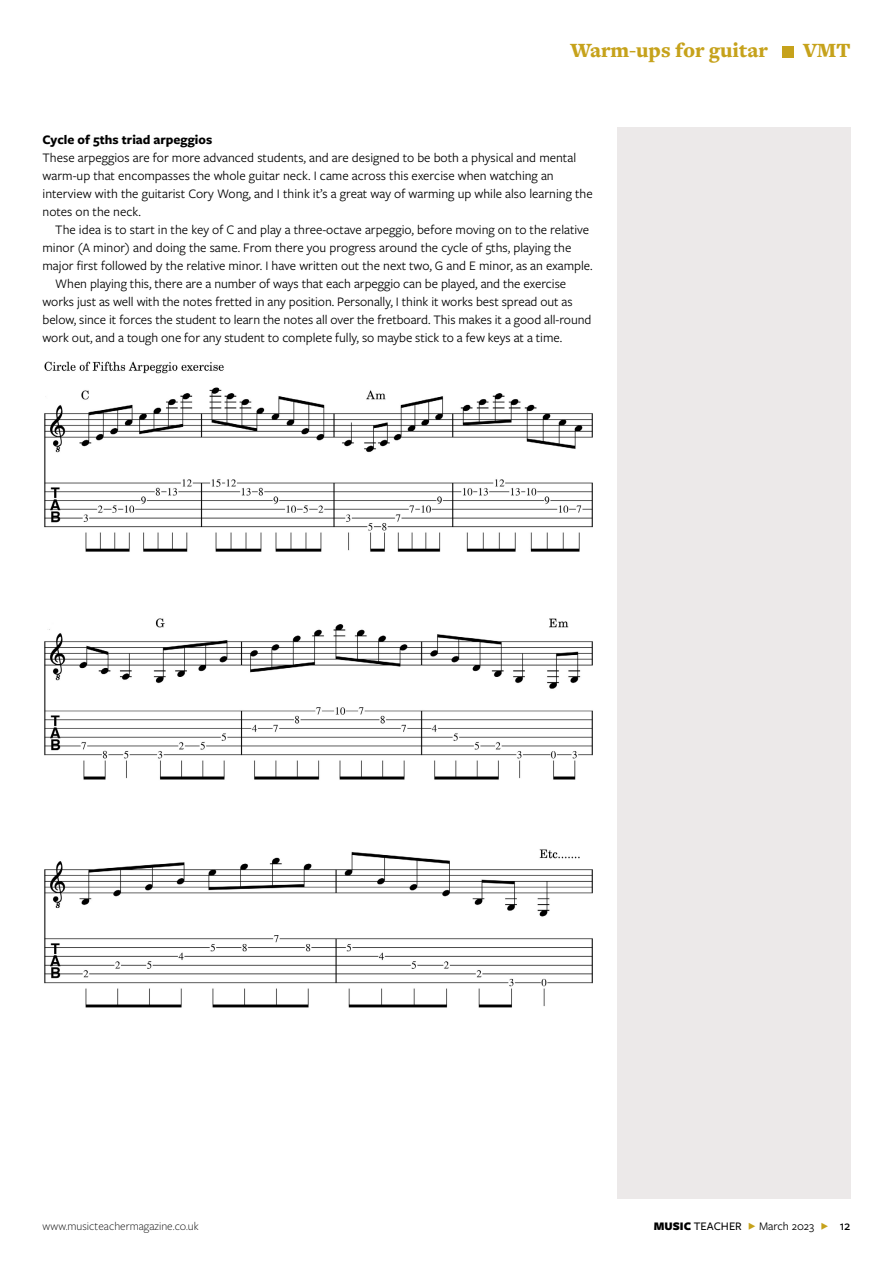
<style>
.page{position:relative;width:893px;height:1263px;background:#fff}
.page>*{position:absolute;margin:0;border:0;box-sizing:border-box;transform-origin:0 0}
.t1{font:900 21px "Freight Text Pro";color:#c6a21b}
.t2{font:13.5px/18px "Freight Sans Pro";color:#000}
.t3{font:700 13.5px "Freight Sans Pro";color:#000}
.t4{font:300 12px "Freight Sans Pro";color:#000}
.t5{font:12px "Freight Sans Pro";color:#000}
.s1{font-weight:900}
.s2{font-weight:500}
.s3{color:#c6a21b}
.s4{font-weight:500;font-size:13.5px}
</style>
<div class="page">
<div style="left:617px;top:128px;width:233px;height:1071px;background:#ece9e9"></div>
<div style="left:782px;top:46px;width:11px;height:11px;background:#c6a21b"></div>
<img style="left:44px;top:361px;width:549px;height:647px">
<h1 class="t1" style="left:570px;top:36px;width:199px">Warm-ups for guitar</h1>
<h1 class="t1" style="left:803px;top:36px;width:49px">VMT</h1>
<p class="t3" style="left:43px;top:130px;width:171px">Cycle of 5ths triad arpeggios</p>
<p class="t2" style="left:43px;top:148px;width:552px">These arpeggios are for more advanced students, and are designed to be both a physical and mental warm-up that encompasses the whole guitar neck. I came across this exercise when watching an interview with the guitarist Cory Wong, and I think it’s a great way of warming up while also learning the notes on the neck.</p>
<p class="t2" style="left:55px;top:220px;width:535px">The idea is to start in the key of C and play a three-octave arpeggio, before moving on to the relative</p>
<p class="t2" style="left:43px;top:238px;width:530px">minor (A minor) and doing the same. From there you progress around the cycle of 5ths, playing the</p>
<p class="t2" style="left:43px;top:256px;width:552px">major first followed by the relative minor. I have written out the next two, G and E minor, as an example.</p>
<p class="t2" style="left:55px;top:274px;width:512px">When playing this, there are a number of ways that each arpeggio can be played, and the exercise</p>
<p class="t2" style="left:43px;top:292px;width:532px">works just as well with the notes fretted in any position. Personally, I think it works best spread out as</p>
<p class="t2" style="left:43px;top:310px;width:550px">below, since it forces the student to learn the notes all over the fretboard. This makes it a good all-round</p>
<p class="t2" style="left:43px;top:328px;width:521px">work out, and a tough one for any student to complete fully, so maybe stick to a few keys at a time.</p>
<p class="t4" style="left:43px;top:1218px;width:158px">www.musicteachermagazine.co.uk</p>
<p class="t5" style="left:654px;top:1218px;width:198px"><span class="s1">MUSIC</span> <span class="s2">TEACHER</span> <span class="s3">F</span> March 2023 <span class="s3">F</span> <span class="s4">12</span></p>
</div>
